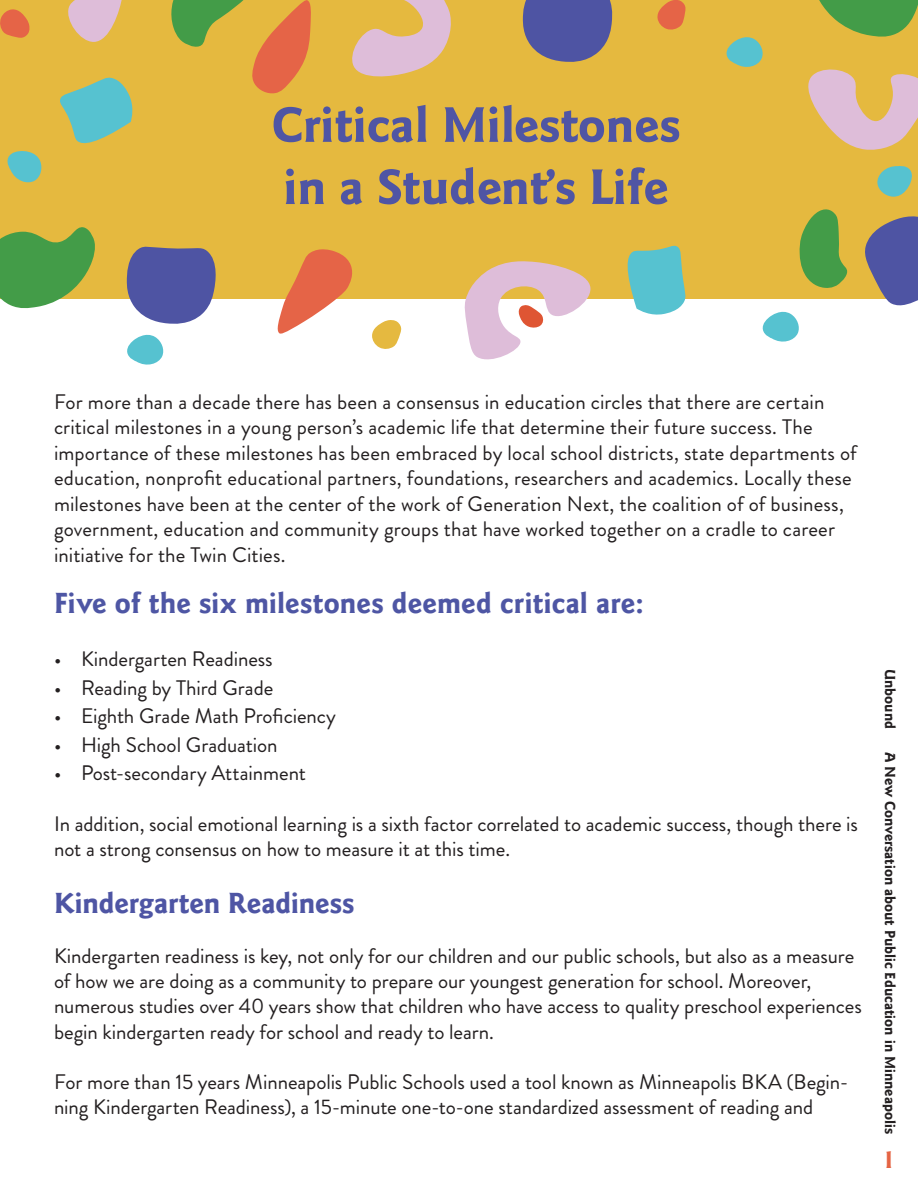
<style>
.page{position:relative;width:918px;height:1188px;background:#fff}
.page>*{position:absolute;margin:0;border:0;box-sizing:border-box;transform-origin:0 0}
.t1{font:700 51.75px "Goudy Sans Pro";color:#4f55a4}
.t2{font:700 30px "Goudy Sans Pro";letter-spacing:.005em;color:#4e56a4}
.t3{font:700 30px "Goudy Sans Pro";letter-spacing:-.005em;color:#4e55a4}
.t4{font:700 27px "Goudy Sans Pro";color:#e56444}
.t5{font:21px/25.5px "Brandon Grotesque";color:#231f20}
.t6{font:700 15px "Goudy Sans Pro";color:#231f20}
</style>
<div class="page">
<div style="left:0;top:0;width:918px;height:298px;background:#e5b93f"></div>
<svg style="left:0;top:0;width:122px;height:42px"></svg>
<svg style="left:7px;top:151px;width:35px;height:32px"></svg>
<svg style="left:276px;top:249px;width:79px;height:85px"></svg>
<svg style="left:126px;top:246px;width:93px;height:119px"></svg>
<svg style="left:372px;top:320px;width:29px;height:29px"></svg>
<svg style="left:464px;top:261px;width:127px;height:99px"></svg>
<svg style="left:352px;top:0;width:99px;height:77px"></svg>
<svg style="left:523px;top:0;width:90px;height:62px;background:#646294"></svg>
<svg style="left:657px;top:0;width:29px;height:30px"></svg>
<svg style="left:624px;top:245px;width:63px;height:70px"></svg>
<svg style="left:799px;top:209px;width:49px;height:79px"></svg>
<svg style="left:726px;top:37px;width:37px;height:30px"></svg>
<svg style="left:863px;top:216px;width:55px;height:90px"></svg>
<svg style="left:877px;top:166px;width:35px;height:31px"></svg>
<svg style="left:762px;top:311px;width:37px;height:31px"></svg>
<svg style="left:0;top:227px;width:96px;height:82px"></svg>
<svg style="left:171px;top:0;width:140px;height:94px"></svg>
<svg style="left:60px;top:77px;width:73px;height:67px"></svg>
<svg style="left:819px;top:0;width:99px;height:37px"></svg>
<svg style="left:808px;top:69px;width:110px;height:81px"></svg>
<p class="t1" style="left:272px;top:94px;width:410px">Critical Milestones</p>
<p class="t1" style="left:284px;top:156px;width:386px">in a Student’s Life</p>
<p class="t5" style="left:54px;top:389px;width:804px">For more than a decade there has been a consensus in education circles that there are certain critical milestones in a young person’s academic life that determine their future success. The importance of these milestones has been embraced by local school districts, state departments of education, nonprofit educational partners, foundations, researchers and academics. Locally these milestones have been at the center of the work of Generation Next, the coalition of of business, government, education and community groups that have worked together on a cradle to career initiative for the Twin Cities.</p>
<p class="t2" style="left:54px;top:585px;width:592px">Five of the six milestones deemed critical are:</p>
<p class="t5" style="left:54px;top:647px;width:220px">• Kindergarten Readiness</p>
<p class="t5" style="left:54px;top:675px;width:221px">• Reading by Third Grade</p>
<p class="t5" style="left:54px;top:704px;width:284px">• Eighth Grade Math Proficiency</p>
<p class="t5" style="left:54px;top:732px;width:225px">• High School Graduation</p>
<p class="t5" style="left:54px;top:761px;width:253px">• Post-secondary Attainment</p>
<p class="t5" style="left:54px;top:811px;width:805px">In addition, social emotional learning is a sixth factor correlated to academic success, though there is not a strong consensus on how to measure it at this time.</p>
<p class="t3" style="left:54px;top:885px;width:302px">Kindergarten Readiness</p>
<p class="t5" style="left:54px;top:944px;width:809px">Kindergarten readiness is key, not only for our children and our public schools, but also as a measure of how we are doing as a community to prepare our youngest generation for school. Moreover, numerous studies over 40 years show that children who have access to quality preschool experiences begin kindergarten ready for school and ready to learn.</p>
<p class="t5" style="left:54px;top:1070px;width:796px">For more than 15 years Minneapolis Public Schools used a tool known as Minneapolis BKA (Begin&shy;ning Kindergarten Readiness), a 15-minute one-to-one standardized assessment of reading and</p>
<p class="t6" style="left:899px;top:669px;width:62px;rotate:90deg">Unbound</p>
<p class="t6" style="left:899px;top:752px;width:383px;rotate:90deg">A New Conversation about Public Education in Minneapolis</p>
<p class="t4" style="left:882px;top:1143px;width:15px">1</p>
</div>
